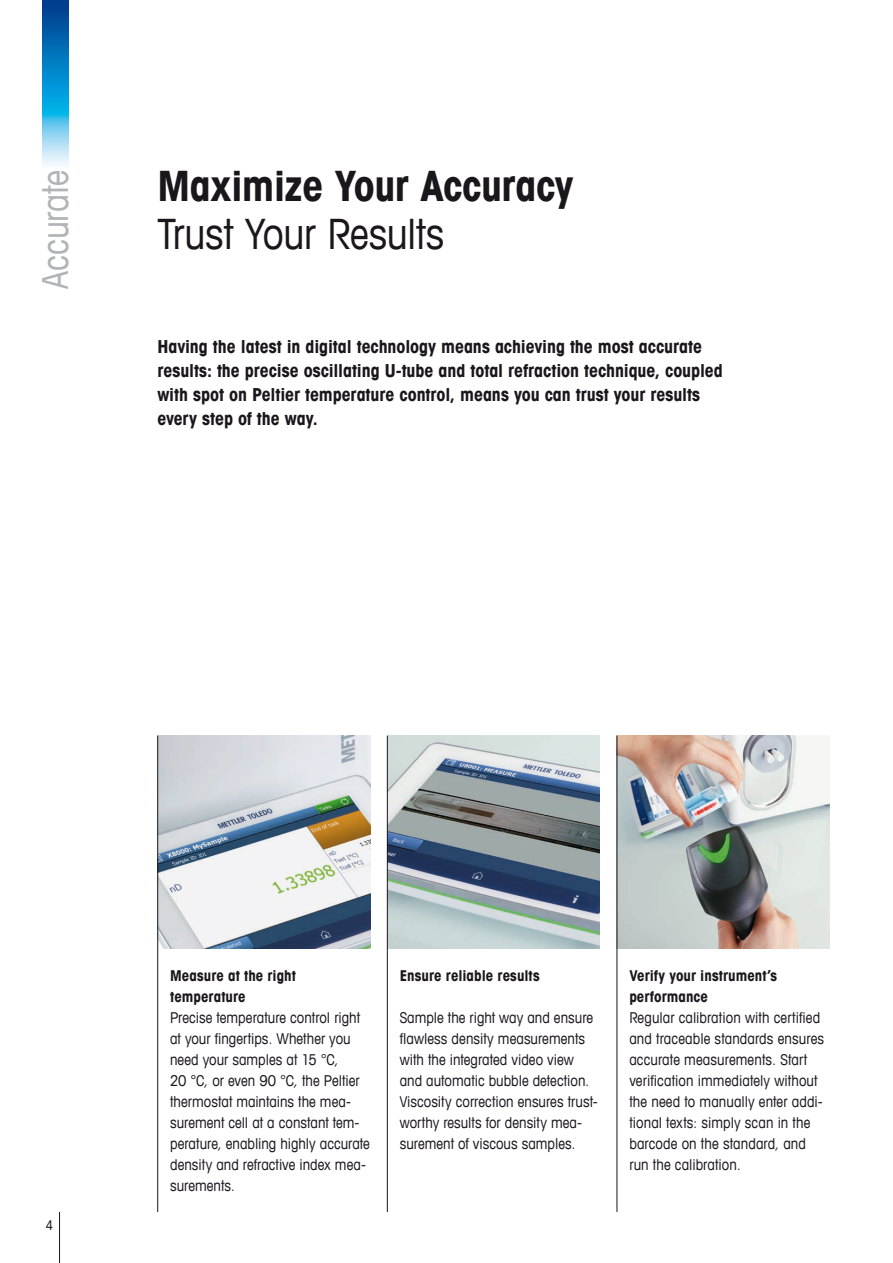
<style>
.page{position:relative;width:893px;height:1263px;background:#fff}
.page>*{position:absolute;margin:0;border:0;box-sizing:border-box;transform-origin:0 0}
._1_Title_Bold_28_32{font:700 condensed 42px "Avant Garde Com";letter-spacing:-.01em;color:#1a171c}
._2_Title_Book_28_32{font:condensed 42px "Avant Garde Com";letter-spacing:-.01em;color:#1a171c}
.Vertical_Text_24_36{font:condensed 36px "Avant Garde Com";letter-spacing:-.01em;color:#b1b3b4}
._02_Lead_12_16_Runni{font:700 condensed 18px/24px "Avant Garde Com";letter-spacing:-.005em;color:#1a171c}
._12_Running_Text_10{font:condensed 15px/21px "Avant Garde Com";letter-spacing:.005em;color:#1a171c}
._12_Running_Text_10-2{font:700 condensed 15px/21px "Avant Garde Com";letter-spacing:.005em;color:#1a171c}
.Page_Number_Left{font:condensed 13.5px "Avant Garde Com";color:#1a171c}
</style>
<div class="page">
<img style="left:43px;top:0;width:25px;height:166px">
<img style="left:618px;top:736px;width:211px;height:212px">
<img style="left:158px;top:736px;width:212px;height:212px">
<img style="left:388px;top:736px;width:212px;height:212px">
<hr style="left:387px;top:736px;width:1px;height:476px;background:#1a171c">
<hr style="left:157px;top:736px;width:1px;height:476px;background:#1a171c">
<hr style="left:617px;top:736px;width:1px;height:476px;background:#1a171c">
<hr style="left:59px;top:1212px;width:1px;height:51px;background:#1a171c">
<p class="Vertical_Text_24_36" style="left:33px;top:289px;width:120px;rotate:-90deg">Accurate</p>
<p class="_1_Title_Bold_28_32" style="left:157px;top:158px;width:418px">Maximize Your Accuracy</p>
<p class="_2_Title_Book_28_32" style="left:157px;top:207px;width:289px">Trust Your Results</p>
<p class="_02_Lead_12_16_Runni" style="left:157px;top:334px;width:567px">Having the latest in digital technology means achieving the most accurate results: the precise oscillating U-tube and total refraction technique, coupled with spot on Peltier temperature control, means you can trust your results every step of the way.</p>
<p class="Page_Number_Left" style="left:46px;top:1217px;width:9px">4</p>
<p class="_12_Running_Text_10-2" style="left:170px;top:964px;width:127px">Measure at the right temperature</p>
<p class="_12_Running_Text_10" style="left:170px;top:1006px;width:201px">Precise temperature control right at your fingertips. Whether you need your samples at 15 °C,<br>20 °C, or even 90 °C, the Peltier thermostat maintains the mea&shy;surement cell at a constant tem&shy;perature, enabling highly accurate density and refractive index mea&shy;surements.</p>
<p class="_12_Running_Text_10-2" style="left:400px;top:964px;width:142px">Ensure reliable results</p>
<p class="_12_Running_Text_10" style="left:400px;top:1006px;width:200px">Sample the right way and ensure flawless density measurements with the integrated video view and automatic bubble detection.<br>Viscosity correction ensures trust&shy;worthy results for density mea&shy;surement of viscous samples.</p>
<p class="_12_Running_Text_10-2" style="left:629px;top:964px;width:149px">Verify your instrument’s performance</p>
<p class="_12_Running_Text_10" style="left:629px;top:1006px;width:196px">Regular calibration with certified and traceable standards ensures accurate measurements. Start verification immediately without the need to manually enter addi&shy;tional texts: simply scan in the barcode on the standard, and run the calibration.</p>
</div>
